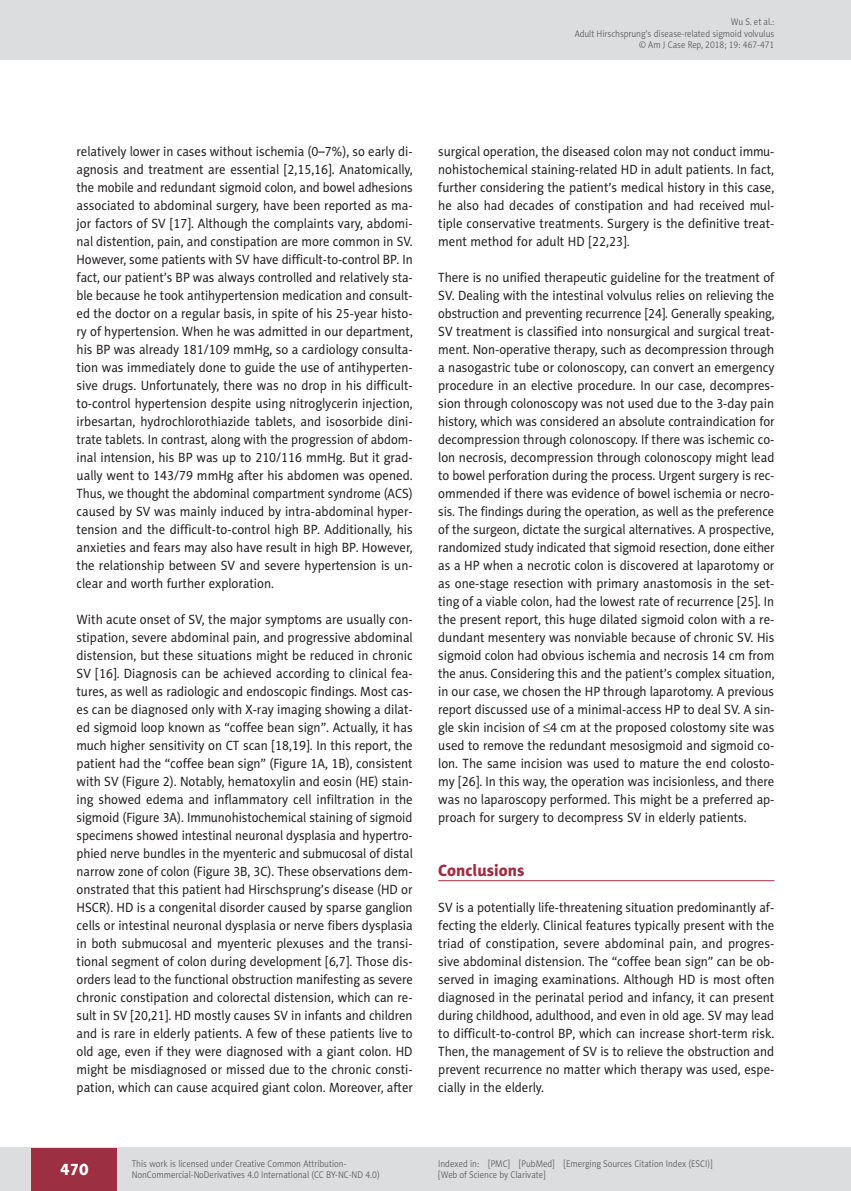
<style>
.page{position:relative;width:851px;height:1191px;background:#fff}
.page>*{position:absolute;margin:0;border:0;box-sizing:border-box;transform-origin:0 0}
.AJCR_Headline_1{font:16.5px "Naomi Sans EFN Heavy";color:#9d2f42}
.t1{font:16.5px "Naomi Sans EFN Heavy";color:#fff}
.AJCR_Body{font:13.5px/18px "Naomi Sans EFN";color:#231f20;text-align:justify;scale:.95 1}
.AJCR_Body-2{font:13.5px/18px "Naomi Sans EFN";color:#231f20;text-align:justify;scale:.94 1}
.t2{font:9.75px/11.2px "Naomi Sans EFN Light";color:#57585a;scale:.9 1}
.s1{font-family:"Standard Sym L"}
</style>
<div class="page">
<hr style="left:438px;top:880px;width:336px;height:1px;background:#9d2f42">
<div style="left:0;top:1148px;width:850px;height:43px;background:#dcdddf"></div>
<div style="left:32px;top:1147px;width:85px;height:43px;background:#9d2f42"></div>
<div style="left:0;top:0;width:850px;height:60px;background:#dcdddf"></div>
<hr style="left:850px;top:0;width:1px;height:60px;background:#dcdddf">
<p class="t2" style="left:574px;top:16px;width:223px;text-align:right">Wu S. et al.:<br>Adult Hirschsprung’s disease-related sigmoid volvulus © Am J Case Rep, 2018; 19: 467-471</p>
<p class="AJCR_Body" style="left:77px;top:142px;width:355px">relatively lower in cases without ischemia (0–7%), so early di&shy;agnosis and treatment are essential [2,15,16]. Anatomically, the mobile and redundant sigmoid colon, and bowel adhesions associated to abdominal surgery, have been reported as ma&shy;jor factors of SV [17]. Although the complaints vary, abdomi&shy;nal distention, pain, and constipation are more common in SV.<br>However, some patients with SV have difficult-to-control BP. In fact, our patient’s BP was always controlled and relatively sta&shy;ble because he took antihypertension medication and consult&shy;ed the doctor on a regular basis, in spite of his 25-year histo&shy;ry of hypertension. When he was admitted in our department, his BP was already 181/109 mmHg, so a cardiology consulta&shy;tion was immediately done to guide the use of antihyperten&shy;sive drugs. Unfortunately, there was no drop in his difficult&shy;to-control hypertension despite using nitroglycerin injection, irbesartan, hydrochlorothiazide tablets, and isosorbide dini&shy;trate tablets. In contrast, along with the progression of abdom&shy;inal intension, his BP was up to 210/116 mmHg. But it grad&shy;ually went to 143/79 mmHg after his abdomen was opened.<br>Thus, we thought the abdominal compartment syndrome (ACS) caused by SV was mainly induced by intra-abdominal hyper&shy;tension and the difficult-to-control high BP. Additionally, his anxieties and fears may also have result in high BP. However, the relationship between SV and severe hypertension is un&shy;clear and worth further exploration.</p>
<p class="AJCR_Body" style="left:77px;top:610px;width:355px">With acute onset of SV, the major symptoms are usually con&shy;stipation, severe abdominal pain, and progressive abdominal distension, but these situations might be reduced in chronic SV [16]. Diagnosis can be achieved according to clinical fea&shy;tures, as well as radiologic and endoscopic findings. Most cas&shy;es can be diagnosed only with X-ray imaging showing a dilat&shy;ed sigmoid loop known as “coffee bean sign”. Actually, it has much higher sensitivity on CT scan [18,19]. In this report, the patient had the “coffee bean sign” (Figure 1A, 1B), consistent with SV (Figure 2). Notably, hematoxylin and eosin (HE) stain&shy;ing showed edema and inflammatory cell infiltration in the sigmoid (Figure 3A). Immunohistochemical staining of sigmoid specimens showed intestinal neuronal dysplasia and hypertro&shy;phied nerve bundles in the myenteric and submucosal of distal narrow zone of colon (Figure 3B, 3C). These observations dem&shy;onstrated that this patient had Hirschsprung’s disease (HD or HSCR). HD is a congenital disorder caused by sparse ganglion cells or intestinal neuronal dysplasia or nerve fibers dysplasia in both submucosal and myenteric plexuses and the transi&shy;tional segment of colon during development [6,7]. Those dis&shy;orders lead to the functional obstruction manifesting as severe chronic constipation and colorectal distension, which can re&shy;sult in SV [20,21]. HD mostly causes SV in infants and children and is rare in elderly patients. A few of these patients live to old age, even if they were diagnosed with a giant colon. HD might be misdiagnosed or missed due to the chronic consti&shy;pation, which can cause acquired giant colon. Moreover, after</p>
<p class="AJCR_Body-2" style="left:438px;top:142px;width:359px">surgical operation, the diseased colon may not conduct immu&shy;nohistochemical staining-related HD in adult patients. In fact, further considering the patient’s medical history in this case, he also had decades of constipation and had received mul&shy;tiple conservative treatments. Surgery is the definitive treat&shy;ment method for adult HD [22,23].</p>
<p class="AJCR_Body" style="left:438px;top:268px;width:355px">There is no unified therapeutic guideline for the treatment of SV. Dealing with the intestinal volvulus relies on relieving the obstruction and preventing recurrence [24]. Generally speaking, SV treatment is classified into nonsurgical and surgical treat&shy;ment. Non-operative therapy, such as decompression through a nasogastric tube or colonoscopy, can convert an emergency procedure in an elective procedure. In our case, decompres&shy;sion through colonoscopy was not used due to the 3-day pain history, which was considered an absolute contraindication for decompression through colonoscopy. If there was ischemic co&shy;lon necrosis, decompression through colonoscopy might lead to bowel perforation during the process. Urgent surgery is rec&shy;ommended if there was evidence of bowel ischemia or necro&shy;sis. The findings during the operation, as well as the preference of the surgeon, dictate the surgical alternatives. A prospective, randomized study indicated that sigmoid resection, done either as a HP when a necrotic colon is discovered at laparotomy or as one-stage resection with primary anastomosis in the set&shy;ting of a viable colon, had the lowest rate of recurrence [25]. In the present report, this huge dilated sigmoid colon with a re&shy;dundant mesentery was nonviable because of chronic SV. His sigmoid colon had obvious ischemia and necrosis 14 cm from the anus. Considering this and the patient’s complex situation, in our case, we chosen the HP through laparotomy. A previous report discussed use of a minimal-access HP to deal SV. A sin&shy;gle skin incision of <span class="s1">£</span>4 cm at the proposed colostomy site was used to remove the redundant mesosigmoid and sigmoid co&shy;lon. The same incision was used to mature the end colosto&shy;my [26]. In this way, the operation was incisionless, and there was no laparoscopy performed. This might be a preferred ap&shy;proach for surgery to decompress SV in elderly patients.</p>
<p class="AJCR_Headline_1" style="left:438px;top:860px;width:88px">Conclusions</p>
<p class="AJCR_Body-2" style="left:438px;top:898px;width:359px">SV is a potentially life-threatening situation predominantly af&shy;fecting the elderly. Clinical features typically present with the triad of constipation, severe abdominal pain, and progres&shy;sive abdominal distension. The “coffee bean sign” can be ob&shy;served in imaging examinations. Although HD is most often diagnosed in the perinatal period and infancy, it can present during childhood, adulthood, and even in old age. SV may lead to difficult-to-control BP, which can increase short-term risk.<br>Then, the management of SV is to relieve the obstruction and prevent recurrence no matter which therapy was used, espe&shy;cially in the elderly.</p>
<p class="t1" style="left:60px;top:1159px;width:30px">470</p>
<p class="t2" style="left:132px;top:1158px;width:277px">This work is licensed under Creative Common Attribution-<br>NonCommercial-NoDerivatives 4.0 International (CC BY-NC-ND 4.0)</p>
<p class="t2" style="left:438px;top:1158px;width:306px">Indexed in: [PMC] [PubMed] [Emerging Sources Citation Index (ESCI)] [Web of Science by Clarivate]</p>
</div>
